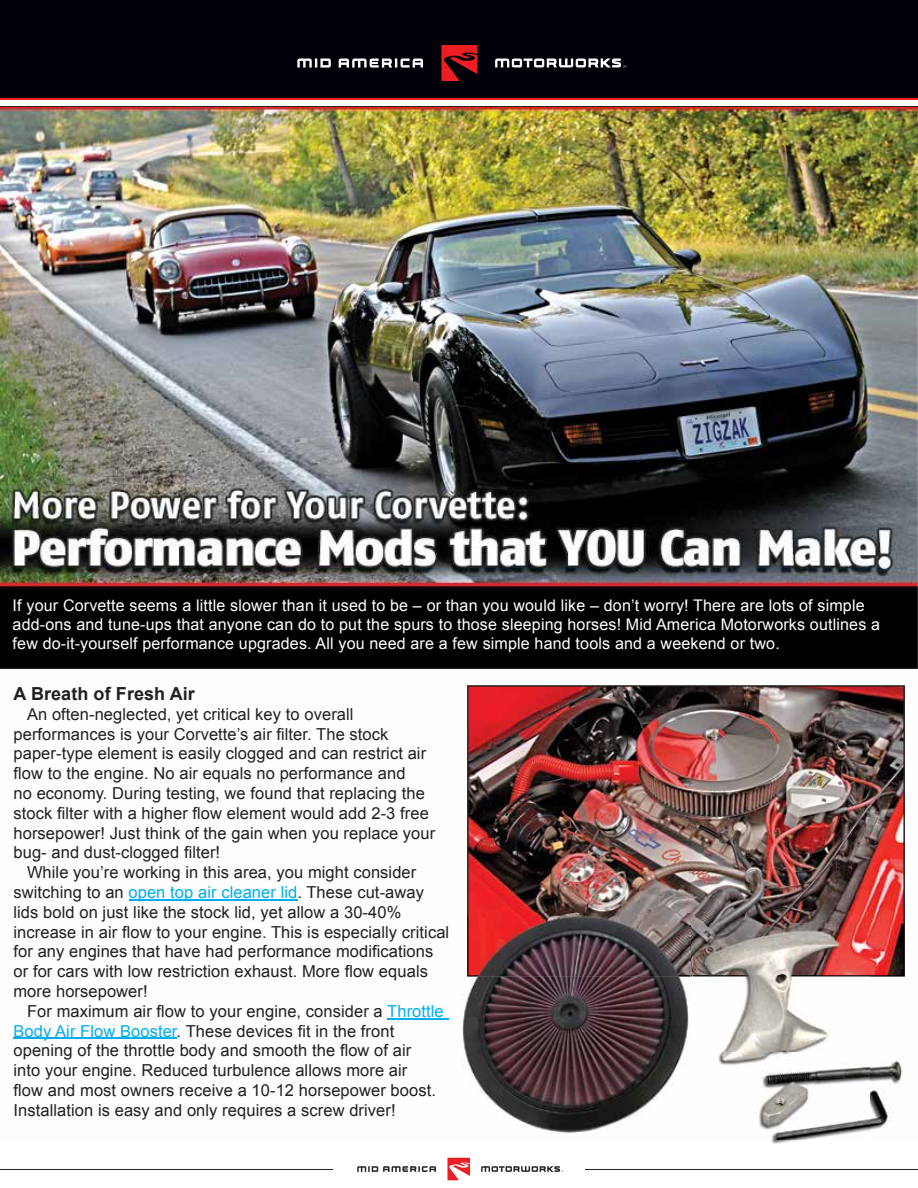
<style>
.page{position:relative;width:918px;height:1188px;background:#fff}
.page>*{position:absolute;margin:0;border:0;box-sizing:border-box;transform-origin:0 0}
.t1{font:700 18px "Arial";letter-spacing:.005em;color:#231f20}
.t2{font:16.5px/19.8px "Arial";letter-spacing:.005em;color:#231f20}
.t3{font:16.05px/19.4px "Arial";letter-spacing:.01em;color:#fff}
.s1{color:#00aeef}
</style>
<div class="page">
<div style="left:0;top:0;width:918px;height:99px;background:#000008"></div>
<svg style="left:441px;top:45px;width:36px;height:36px"></svg>
<svg style="left:297px;top:59px;width:126px;height:9px"></svg>
<svg style="left:495px;top:59px;width:131px;height:9px"></svg>
<hr style="left:0;top:98px;width:918px;height:2px;background:#ed1d24">
<svg style="left:447px;top:1158px;width:23px;height:22px"></svg>
<svg style="left:357px;top:1166px;width:79px;height:6px"></svg>
<svg style="left:481px;top:1166px;width:82px;height:6px"></svg>
<hr style="left:585px;top:1169px;width:333px;height:1px;background:#231f20">
<hr style="left:0;top:1169px;width:333px;height:1px;background:#231f20">
<hr style="left:0;top:106px;width:918px;height:4px;background:#391f20">
<img style="left:0;top:107px;width:918px;height:932px">
<hr style="left:129px;top:899px;width:168px;height:1px;background:#00aeef">
<hr style="left:387px;top:1018px;width:62px;height:1px;background:#00aeef">
<hr style="left:14px;top:1038px;width:163px;height:1px;background:#00aeef">
<img style="left:467px;top:685px;width:438px;height:292px">
<img style="left:461px;top:914px;width:229px;height:220px">
<img style="left:467px;top:914px;width:223px;height:63px">
<img style="left:468px;top:914px;width:222px;height:62px">
<img style="left:771px;top:1139px;width:38px;height:5px">
<img style="left:869px;top:923px;width:44px;height:208px">
<img style="left:693px;top:977px;width:176px;height:162px">
<img style="left:693px;top:923px;width:212px;height:54px">
<img style="left:693px;top:923px;width:211px;height:53px">
<p class="t3" style="left:13px;top:596px;width:869px">If your Corvette seems a little slower than it used to be – or than you would like – don’t worry! There are lots of simple add-ons and tune-ups that anyone can do to put the spurs to those sleeping horses! Mid America Motorworks outlines a few do-it-yourself performance upgrades. All you need are a few simple hand tools and a weekend or two.</p>
<p class="t1" style="left:14px;top:682px;width:183px">A Breath of Fresh Air</p>
<p class="t2" style="left:14px;top:704px;width:423px;text-indent:13px">An often-neglected, yet critical key to overall performances is your Corvette’s air filter. The stock paper-type element is easily clogged and can restrict air flow to the engine. No air equals no performance and<br>no economy. During testing, we found that replacing the stock filter with a higher flow element would add 2-3 free horsepower! Just think of the gain when you replace your bug- and dust-clogged filter!</p>
<p class="t2" style="left:14px;top:863px;width:437px;text-indent:13px">While you’re working in this area, you might consider switching to an <span class="s1">open top air cleaner lid</span>. These cut-away lids bold on just like the stock lid, yet allow a 30-40% increase in air flow to your engine. This is especially critical for any engines that have had performance modifications or for cars with low restriction exhaust. More flow equals more horsepower!</p>
<p class="t2" style="left:14px;top:1001px;width:432px;text-indent:13px">For maximum air flow to your engine, consider a <span class="s1">Throttle Body Air Flow Booster</span>. These devices fit in the front opening of the throttle body and smooth the flow of air<br>into your engine. Reduced turbulence allows more air<br>flow and most owners receive a 10-12 horsepower boost.<br>Installation is easy and only requires a screw driver!</p>
</div>
